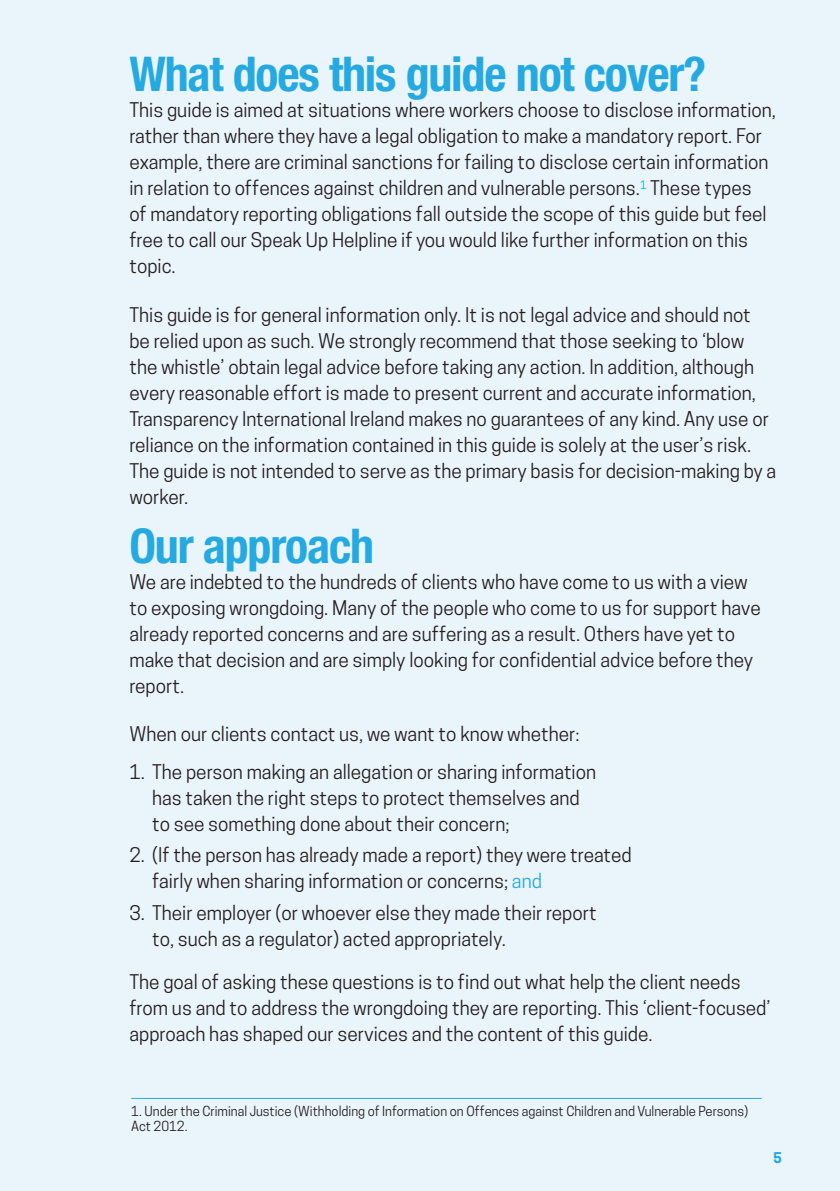
<style>
.page{position:relative;width:840px;height:1191px;background:#fff}
.page>*{position:absolute;margin:0;border:0;box-sizing:border-box;transform-origin:0 0}
.t1{font:700 condensed 48px "Helvetica Neue LT Std";letter-spacing:-.025em;color:#24aae1}
.t2{font:19px/26px "Cooper Hewitt";color:#231f20}
.t3{font:700 14px "Cooper Hewitt";color:#24aae1}
.t4{font:13px/15.6px "Cooper Hewitt";color:#231f20}
.s1{color:#24aae1}
</style>
<div class="page">
<div style="left:0;top:0;width:839px;height:1191px;background:#eaf4fb"></div>
<hr style="left:131px;top:1098px;width:630px;height:1px;background:#24aae1">
<h1 class="t1" style="left:129px;top:45px;width:578px">What does this guide not cover?</h1>
<p class="t2" style="left:129px;top:97px;width:647px">This guide is aimed at situations where workers choose to disclose information, rather than where they have a legal obligation to make a mandatory report. For example, there are criminal sanctions for failing to disclose certain information in relation to offences against children and vulnerable persons.<sup>1</sup> These types<br>of mandatory reporting obligations fall outside the scope of this guide but feel free to call our Speak Up Helpline if you would like further information on this topic.</p>
<p class="t2" style="left:129px;top:302px;width:648px">This guide is for general information only. It is not legal advice and should not<br>be relied upon as such. We strongly recommend that those seeking to ‘blow the whistle’ obtain legal advice before taking any action. In addition, although every reasonable effort is made to present current and accurate information, Transparency International Ireland makes no guarantees of any kind. Any use or reliance on the information contained in this guide is solely at the user’s risk.<br>The guide is not intended to serve as the primary basis for decision-making by a worker.</p>
<h1 class="t1" style="left:129px;top:516px;width:246px">Our approach</h1>
<p class="t2" style="left:129px;top:568px;width:632px">We are indebted to the hundreds of clients who have come to us with a view to exposing wrongdoing. Many of the people who come to us for support have already reported concerns and are suffering as a result. Others have yet to make that decision and are simply looking for confidential advice before they report.</p>
<p class="t2" style="left:129px;top:721px;width:451px">When our clients contact us, we want to know whether:</p>
<p class="t2" style="left:152px;top:758px;width:445px;text-indent:-23px">1. The person making an allegation or sharing information has taken the right steps to protect themselves and to see something done about their concern;</p>
<p class="t2" style="left:152px;top:842px;width:481px;text-indent:-23px">2. (If the person has already made a report) they were treated fairly when sharing information or concerns; <span class="s1">and</span></p>
<p class="t2" style="left:152px;top:900px;width:446px;text-indent:-23px">3. Their employer (or whoever else they made their report to, such as a regulator) acted appropriately.</p>
<p class="t2" style="left:129px;top:969px;width:642px">The goal of asking these questions is to find out what help the client needs from us and to address the wrongdoing they are reporting. This ‘client-focused’ approach has shaped our services and the content of this guide.</p>
<p class="t4" style="left:131px;top:1103px;width:618px">1. Under the Criminal Justice (Withholding of Information on Offences against Children and Vulnerable Persons)<br>Act 2012.</p>
<p class="t3" style="left:773px;top:1149px;width:10px">5</p>
</div>
